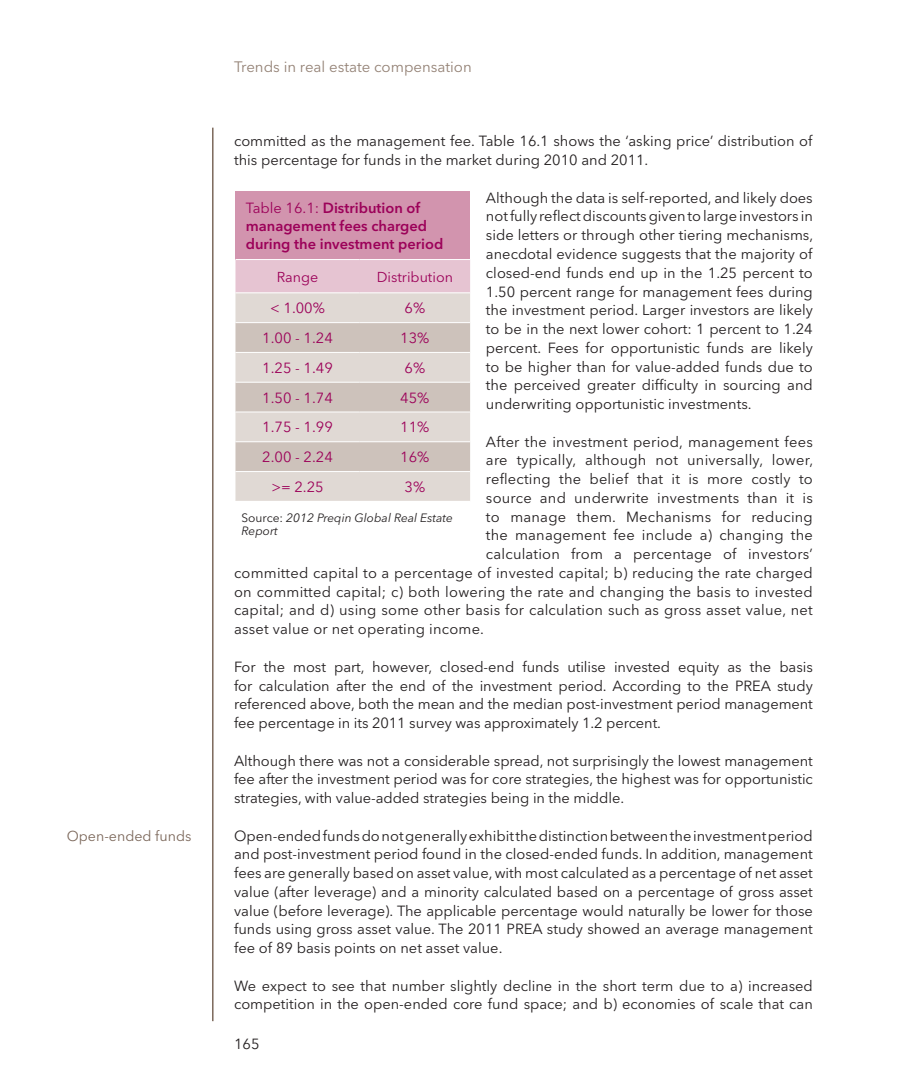
<style>
.page{position:relative;width:915px;height:1085px;background:#fff}
.page>*{position:absolute;margin:0;border:0;box-sizing:border-box;transform-origin:0 0}
.t1{font:15px "Avenir Next LT Pro";color:#948276}
.t2{font:14.7px/18.8px "Avenir Next LT Pro";letter-spacing:.005em;color:#231f20;text-align:justify}
.t3{font:14.7px "Avenir Next LT Pro";color:#9c0159}
.t4{font:600 14.7px/17.5px "Avenir Next LT Pro";color:#9c0159}
.t5{font:14.25px "Avenir Next LT Pro";color:#9c0159}
.t6{font:14.25px "Avenir Next LT Pro";color:#7c685b}
.t7{font:italic 12px/13.5px "Avenir Next LT Pro";color:#231f20}
.s1{font-weight:400}
.s2{font-style:normal}
</style>
<div class="page">
<hr style="left:212px;top:128px;width:1px;height:892px;background:#7c685b">
<div style="left:235px;top:191px;width:235px;height:68px;background:#d294ae"></div>
<div style="left:235px;top:260px;width:235px;height:32px;background:#e6c4d2"></div>
<div style="left:235px;top:293px;width:235px;height:208px;background:#e0d9d4"></div>
<svg style="left:235px;top:323px;width:235px;height:148px;background:#d5cbc5"></svg>
<hr style="left:235px;top:322px;width:124px;height:1px;background:#fff">
<hr style="left:359px;top:322px;width:111px;height:1px;background:#fff">
<hr style="left:235px;top:352px;width:124px;height:1px;background:#fff">
<hr style="left:359px;top:352px;width:111px;height:1px;background:#fff">
<hr style="left:235px;top:382px;width:124px;height:1px;background:#fff">
<hr style="left:359px;top:382px;width:111px;height:1px;background:#fff">
<hr style="left:235px;top:411px;width:124px;height:1px;background:#fff">
<hr style="left:359px;top:411px;width:111px;height:1px;background:#fff">
<hr style="left:235px;top:441px;width:124px;height:1px;background:#fff">
<hr style="left:359px;top:441px;width:111px;height:1px;background:#fff">
<hr style="left:235px;top:471px;width:124px;height:1px;background:#fff">
<hr style="left:359px;top:471px;width:111px;height:1px;background:#fff">
<p class="t6" style="left:67px;top:827px;width:126px">Open-ended funds</p>
<p class="t1" style="left:234px;top:57px;width:239px">Trends in real estate compensation</p>
<p class="t2" style="left:234px;top:132px;width:579px">committed as the management fee. Table 16.1 shows the ‘asking price’ distribution of this percentage for funds in the market during 2010 and 2011.</p>
<p class="t2" style="left:486px;top:188px;width:328px">Although the data is self-reported, and likely does not fully reflect discounts given to large investors in side letters or through other tiering mechanisms, anecdotal evidence suggests that the majority of closed-end funds end up in the 1.25 percent to 1.50 percent range for management fees during the investment period. Larger investors are likely to be in the next lower cohort: 1 percent to 1.24 percent. Fees for opportunistic funds are likely to be higher than for value-added funds due to the perceived greater difficulty in sourcing and underwriting opportunistic investments.</p>
<p class="t2" style="left:486px;top:432px;width:328px">After the investment period, management fees</p>
<p class="t2" style="left:486px;top:451px;width:329px">are typically, although not universally, lower,</p>
<p class="t2" style="left:486px;top:469px;width:328px">reflecting the belief that it is more costly to</p>
<p class="t2" style="left:486px;top:488px;width:328px">source and underwrite investments than it is</p>
<p class="t2" style="left:486px;top:507px;width:328px">to manage them. Mechanisms for reducing</p>
<p class="t2" style="left:486px;top:526px;width:328px">the management fee include a) changing the</p>
<p class="t2" style="left:486px;top:544px;width:328px">calculation from a percentage of investors’</p>
<p class="t2" style="left:234px;top:563px;width:580px">committed capital to a percentage of invested capital; b) reducing the rate charged</p>
<p class="t2" style="left:234px;top:582px;width:580px">on committed capital; c) both lowering the rate and changing the basis to invested</p>
<p class="t2" style="left:234px;top:601px;width:580px">capital; and d) using some other basis for calculation such as gross asset value, net</p>
<p class="t2" style="left:234px;top:619px;width:251px">asset value or net operating income.</p>
<p class="t2" style="left:234px;top:657px;width:580px">For the most part, however, closed-end funds utilise invested equity as the basis for calculation after the end of the investment period. According to the PREA study referenced above, both the mean and the median post-investment period management fee percentage in its 2011 survey was approximately 1.2 percent.</p>
<p class="t2" style="left:234px;top:751px;width:580px">Although there was not a considerable spread, not surprisingly the lowest management fee after the investment period was for core strategies, the highest was for opportunistic strategies, with value-added strategies being in the middle.</p>
<p class="t2" style="left:234px;top:826px;width:580px">Open-ended funds do not generally exhibit the distinction between the investment period and post-investment period found in the closed-ended funds. In addition, management fees are generally based on asset value, with most calculated as a percentage of net asset value (after leverage) and a minority calculated based on a percentage of gross asset value (before leverage). The applicable percentage would naturally be lower for those funds using gross asset value. The 2011 PREA study showed an average management fee of 89 basis points on net asset value.</p>
<p class="t2" style="left:234px;top:976px;width:580px">We expect to see that number slightly decline in the short term due to a) increased competition in the open-ended core fund space; and b) economies of scale that can</p>
<p class="t4" style="left:246px;top:199px;width:199px"><span class="s1">Table 16.1:</span> Distribution of management fees charged during the investment period</p>
<p class="t5" style="left:277px;top:268px;width:43px">Range</p>
<p class="t5" style="left:376px;top:268px;width:78px">Distribution</p>
<p class="t3" style="left:270px;top:299px;width:56px">&lt; 1.00%</p>
<p class="t3" style="left:404px;top:299px;width:22px">6%</p>
<p class="t3" style="left:262px;top:329px;width:72px">1.00 - 1.24</p>
<p class="t3" style="left:400px;top:329px;width:31px">13%</p>
<p class="t3" style="left:262px;top:359px;width:72px">1.25 - 1.49</p>
<p class="t3" style="left:404px;top:359px;width:22px">6%</p>
<p class="t3" style="left:262px;top:388px;width:72px">1.50 - 1.74</p>
<p class="t3" style="left:400px;top:388px;width:31px">45%</p>
<p class="t3" style="left:262px;top:418px;width:72px">1.75 - 1.99</p>
<p class="t3" style="left:400px;top:418px;width:31px">11%</p>
<p class="t3" style="left:262px;top:448px;width:72px">2.00 - 2.24</p>
<p class="t3" style="left:400px;top:448px;width:31px">16%</p>
<p class="t3" style="left:271px;top:478px;width:54px">&gt;= 2.25</p>
<p class="t3" style="left:404px;top:478px;width:22px">3%</p>
<p class="t7" style="left:241px;top:511px;width:213px"><span class="s2">Source:</span> 2012 Preqin Global Real Estate<br>Report</p>
<p class="t2" style="left:234px;top:1033px;width:27px">165</p>
</div>
